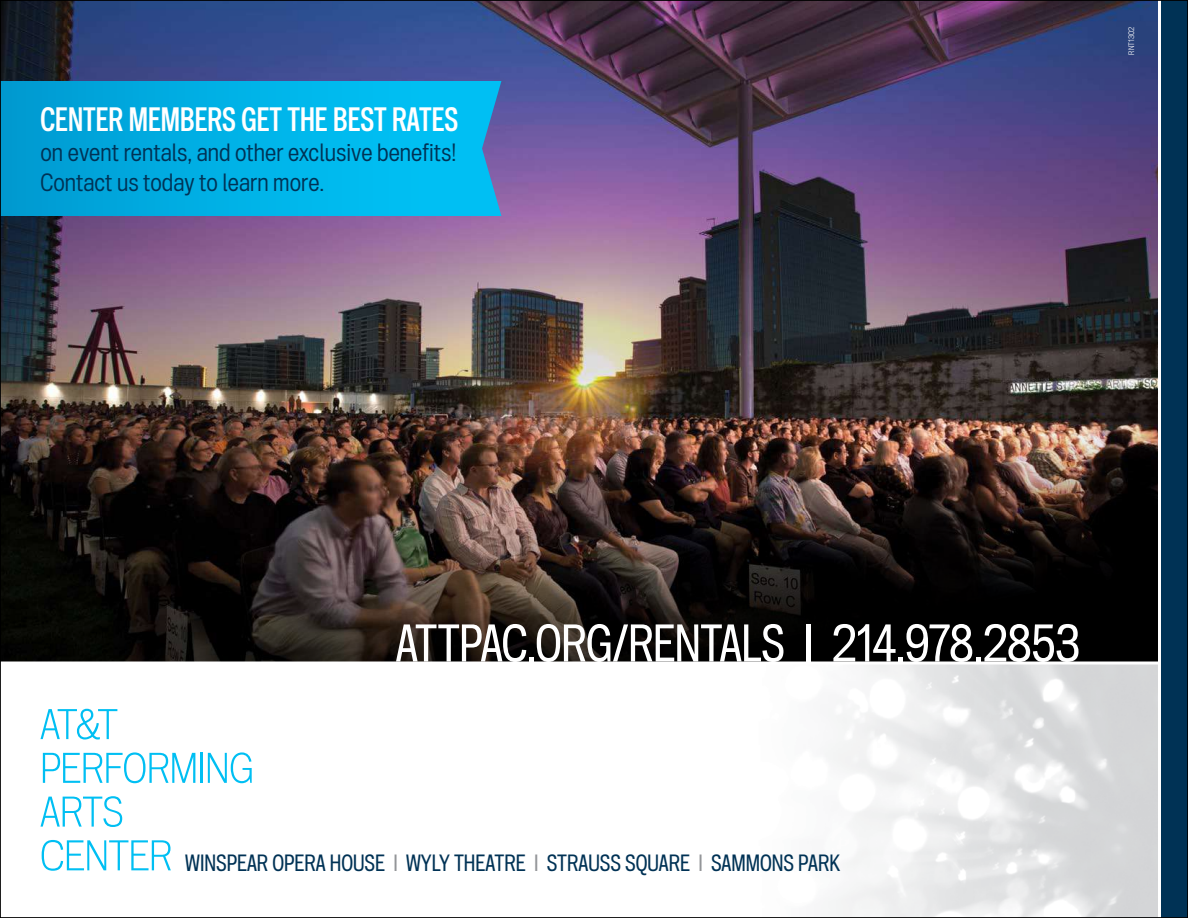
<style>
.page{position:relative;width:1188px;height:918px;background:#fff}
.page>*{position:absolute;margin:0;border:0;box-sizing:border-box;transform-origin:0 0}
.t1{font:54px "DCPA Gothic 060";letter-spacing:-.015em;color:#fff}
.t2{font:34.5px "DCPA Gothic 080";color:#fff}
.t3{font:25.5px/30px "DCPA Gothic 050";color:#003255}
.t4{font:24px "DCPA Gothic 060";color:#003255}
.t5{font:8.25px "DCPA Gothic 040";color:#fff}
.s1{color:#939598}
</style>
<div class="page">
<img style="left:2px;top:2px;width:1154px;height:664px">
<svg style="left:2px;top:81px;width:499px;height:135px;background:#02afe4"></svg>
<svg style="left:41px;top:709px;width:76px;height:31px"></svg>
<svg style="left:43px;top:752px;width:152px;height:31px"></svg>
<hr style="left:201px;top:753px;width:2px;height:30px;background:#00bff3">
<svg style="left:208px;top:752px;width:44px;height:31px"></svg>
<svg style="left:41px;top:796px;width:81px;height:31px"></svg>
<svg style="left:42px;top:840px;width:129px;height:31px"></svg>
<svg style="left:1156px;top:2px;width:30px;height:914px;background:#123959"></svg>
<h2 class="t2" style="left:40px;top:101px;width:419px">CENTER MEMBERS GET THE BEST RATES</h2>
<p class="t3" style="left:41px;top:137px;width:417px">on event rentals, and other exclusive benefits!<br>Contact us today to learn more.</p>
<p class="t5" style="left:1127px;top:55px;width:29px;rotate:-90deg">RNT1302</p>
<h1 class="t1" style="left:396px;top:614px;width:686px">ATTPAC.ORG/RENTALS I 214.978.2853</h1>
<p class="t4" style="left:185px;top:850px;width:560px">WINSPEAR OPERA HOUSE <span class="s1">I</span> WYLY THEATRE <span class="s1">I</span> STRAUSS SQUARE <span class="s1">I</span> SAMMONS</p>
<p class="t4" style="left:798px;top:850px;width:32px">PARK</p>
</div>
